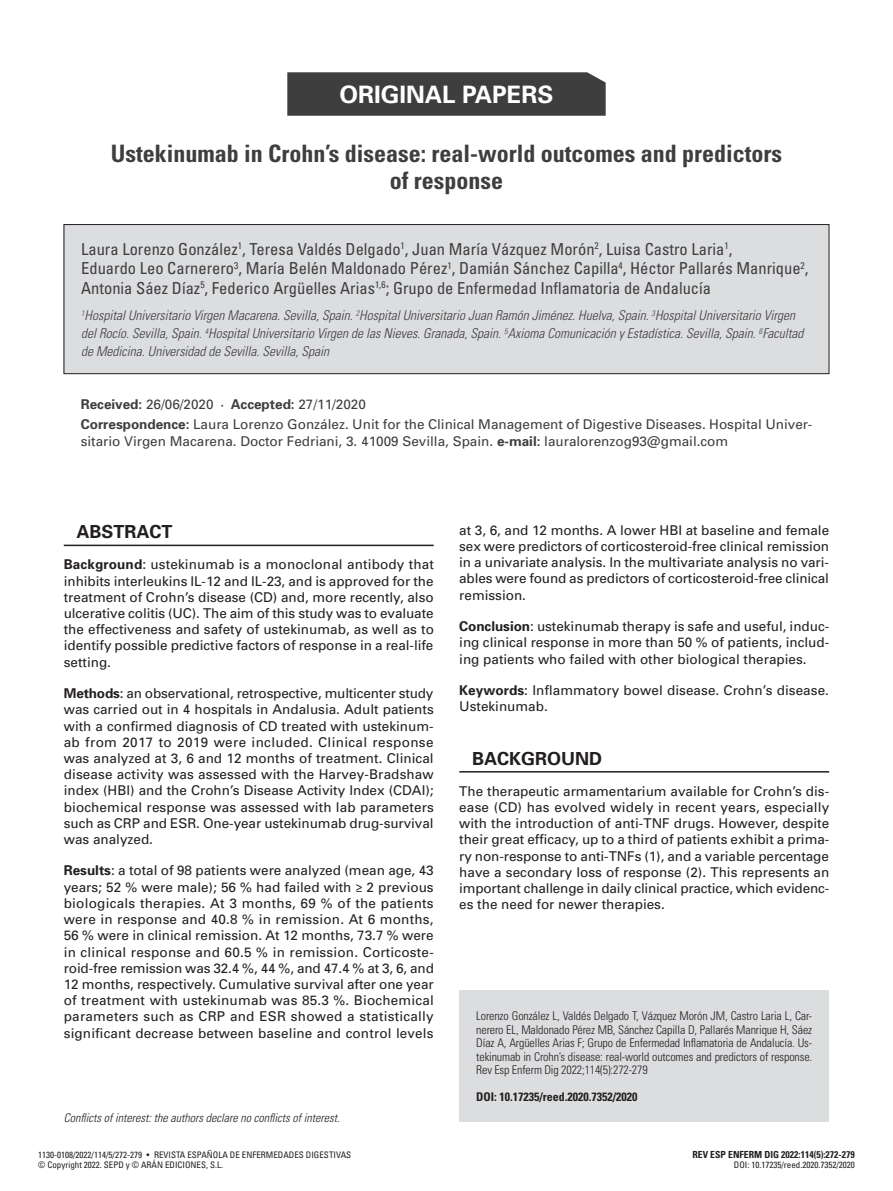
<style>
.page{position:relative;width:893px;height:1191px;background:#fff}
.page>*{position:absolute;margin:0;border:0;box-sizing:border-box;transform-origin:0 0}
.t1{font:700 condensed 24px/27px "Univers";color:#3e3e3f;text-align:center}
.t2{font:700 24px "Univers";color:#fff}
.t3{font:700 18px "Univers";color:#231f20}
.t4{font:condensed 16.5px/19.5px "Univers";color:#3e3e3f}
.t5{font:13.5px/16.2px "Univers";color:#231f20;text-align:justify}
.t6{font:italic 300 condensed 13.5px/18px "Univers";color:#3e3e3f}
.t7{font:13.5px/20.4px "Univers";color:#3e3e3f}
.t8{font:300 condensed 12px/13.5px "Univers";letter-spacing:-.01em;color:#231f20;text-align:justify}
.t9{font:italic 300 condensed 12px "Univers";color:#231f20}
.t10{font:700 condensed 12px "Univers";color:#231f20}
.t11{font:700 condensed 9.75px "Univers";color:#231f20}
.t12{font:condensed 9px/10.4px "Univers";color:#231f20}
.s1{font-weight:700}
.s2{font-family:"Calibri"}
</style>
<div class="page">
<div style="left:459px;top:990px;width:370px;height:131px;background:#dcdddf"></div>
<div style="left:287px;top:72px;width:319px;height:44px;background:#3e3e3f"></div>
<div style="left:64px;top:224px;width:765px;height:150px;background:#dcdddf"></div>
<div style="left:64px;top:224px;width:765px;height:150px;border:1px solid #231f20"></div>
<hr style="left:64px;top:544px;width:370px;height:2px;background:#231f20">
<hr style="left:459px;top:771px;width:370px;height:1px;background:#231f20">
<h1 class="t2" style="left:339px;top:79px;width:216px">ORIGINAL PAPERS</h1>
<h1 class="t1" style="left:111px;top:140px;width:673px">Ustekinumab in Crohn’s disease: real-world outcomes and predictors of response</h1>
<p class="t4" style="left:81px;top:239px;width:729px">Laura Lorenzo González<sup>1</sup>, Teresa Valdés Delgado<sup>1</sup>, Juan María Vázquez Morón<sup>2</sup>, Luisa Castro Laria<sup>1</sup>,<br>Eduardo Leo Carnerero<sup>3</sup>, María Belén Maldonado Pérez<sup>1</sup>, Damián Sánchez Capilla<sup>4</sup>, Héctor Pallarés Manrique<sup>2</sup>,<br>Antonia Sáez Díaz<sup>5</sup>, Federico Argüelles Arias<sup>1,6</sup>; Grupo de Enfermedad Inflamatoria de Andalucía</p>
<p class="t6" style="left:81px;top:307px;width:724px"><sup>1</sup>Hospital Universitario Virgen Macarena. Sevilla, Spain. <sup>2</sup>Hospital Universitario Juan Ramón Jiménez. Huelva, Spain. <sup>3</sup>Hospital Universitario Virgen del Rocío. Sevilla, Spain. <sup>4</sup>Hospital Universitario Virgen de las Nieves. Granada, Spain. <sup>5</sup>Axioma Comunicación y Estadística. Sevilla, Spain. <sup>6</sup>Facultad de Medicina. Universidad de Sevilla. Sevilla, Spain</p>
<p class="t7" style="left:81px;top:394px;width:733px"><span class="s1">Received:</span> 26/06/2020 · <span class="s1">Accepted:</span> 27/11/2020<br><span class="s1">Correspondence:</span> Laura Lorenzo González. Unit for the Clinical Management of Digestive Diseases. Hospital Univer-</p>
<p class="t7" style="left:81px;top:430px;width:649px">sitario Virgen Macarena. Doctor Fedriani, 3. 41009 Sevilla, Spain. <span class="s1">e-mail:</span> lauralorenzog93@gmail.com</p>
<h2 class="t3" style="left:77px;top:520px;width:98px">ABSTRACT</h2>
<p class="t5" style="left:64px;top:556px;width:372px"><span class="s1">Background</span>: ustekinumab is a monoclonal antibody that inhibits interleukins IL-12 and IL-23, and is approved for the treatment of Crohn’s disease (CD) and, more recently, also ulcerative colitis (UC). The aim of this study was to evaluate the effectiveness and safety of ustekinumab, as well as to identify possible predictive factors of response in a real-life setting.</p>
<p class="t5" style="left:64px;top:685px;width:372px"><span class="s1">Methods</span>: an observational, retrospective, multicenter study was carried out in 4 hospitals in Andalusia. Adult patients with a confirmed diagnosis of CD treated with ustekinum&shy;ab from 2017 to 2019 were included. Clinical response was analyzed at 3, 6 and 12 months of treatment. Clinical disease activity was assessed with the Harvey-Bradshaw index (HBI) and the Crohn’s Disease Activity Index (CDAI); biochemical response was assessed with lab parameters such as CRP and ESR. One-year ustekinumab drug-survival was analyzed.</p>
<p class="t5" style="left:64px;top:862px;width:372px"><span class="s1">Results</span>: a total of 98 patients were analyzed (mean age, 43 years; 52 % were male); 56 % had failed with <span class="s2">≥</span> 2 previous biologicals therapies. At 3 months, 69 % of the patients were in response and 40.8 % in remission. At 6 months, 56 % were in clinical remission. At 12 months, 73.7 % were in clinical response and 60.5 % in remission. Corticoste&shy;roid-free remission was 32.4 %, 44 %, and 47.4 % at 3, 6, and 12 months, respectively. Cumulative survival after one year of treatment with ustekinumab was 85.3 %. Biochemical parameters such as CRP and ESR showed a statistically significant decrease between baseline and control levels</p>
<p class="t9" style="left:64px;top:1110px;width:277px">Conflicts of interest: the authors declare no conflicts of interest.</p>
<p class="t5" style="left:459px;top:522px;width:371px">at 3, 6, and 12 months. A lower HBI at baseline and female sex were predictors of corticosteroid-free clinical remission in a univariate analysis. In the multivariate analysis no vari&shy;ables were found as predictors of corticosteroid-free clinical remission.</p>
<p class="t5" style="left:459px;top:618px;width:371px"><span class="s1">Conclusion</span>: ustekinumab therapy is safe and useful, induc&shy;ing clinical response in more than 50 % of patients, includ&shy;ing patients who failed with other biological therapies.</p>
<p class="t5" style="left:459px;top:682px;width:371px"><span class="s1">Keywords</span>: Inflammatory bowel disease. Crohn’s disease.<br>Ustekinumab.</p>
<h2 class="t3" style="left:472px;top:746px;width:132px">BACKGROUND</h2>
<p class="t5" style="left:459px;top:782px;width:372px">The therapeutic armamentarium available for Crohn’s dis&shy;ease (CD) has evolved widely in recent years, especially with the introduction of anti-TNF drugs. However, despite their great efficacy, up to a third of patients exhibit a prima&shy;ry non-response to anti-TNFs (1), and a variable percentage have a secondary loss of response (2). This represents an important challenge in daily clinical practice, which evidenc&shy;es the need for newer therapies.</p>
<p class="t8" style="left:476px;top:1009px;width:337px">Lorenzo González L, Valdés Delgado T, Vázquez Morón JM, Castro Laria L, Car&shy;nerero EL, Maldonado Pérez MB, Sánchez Capilla D, Pallarés Manrique H, Sáez Díaz A, Argüelles Arias F; Grupo de Enfermedad Inflamatoria de Andalucía. Us&shy;tekinumab in Crohn’s disease: real-world outcomes and predictors of response.<br>Rev Esp Enferm Dig 2022;114(5):272-279</p>
<p class="t10" style="left:476px;top:1089px;width:163px">DOI: 10.17235/reed.2020.7352/2020</p>
<p class="t12" style="left:38px;top:1149px;width:314px">1130-0108/2022/114/5/272-279 • REVISTA ESPAÑOLA DE ENFERMEDADES DIGESTIVAS © Copyright 2022. SEPD y © ARÁN EDICIONES, S.L.</p>
<p class="t11" style="left:692px;top:1148px;width:164px">REV ESP ENFERM DIG 2022:114(5):272-279</p>
<p class="t12" style="left:734px;top:1159px;width:122px">DOI: 10.17235/reed.2020.7352/2020</p>
</div>
